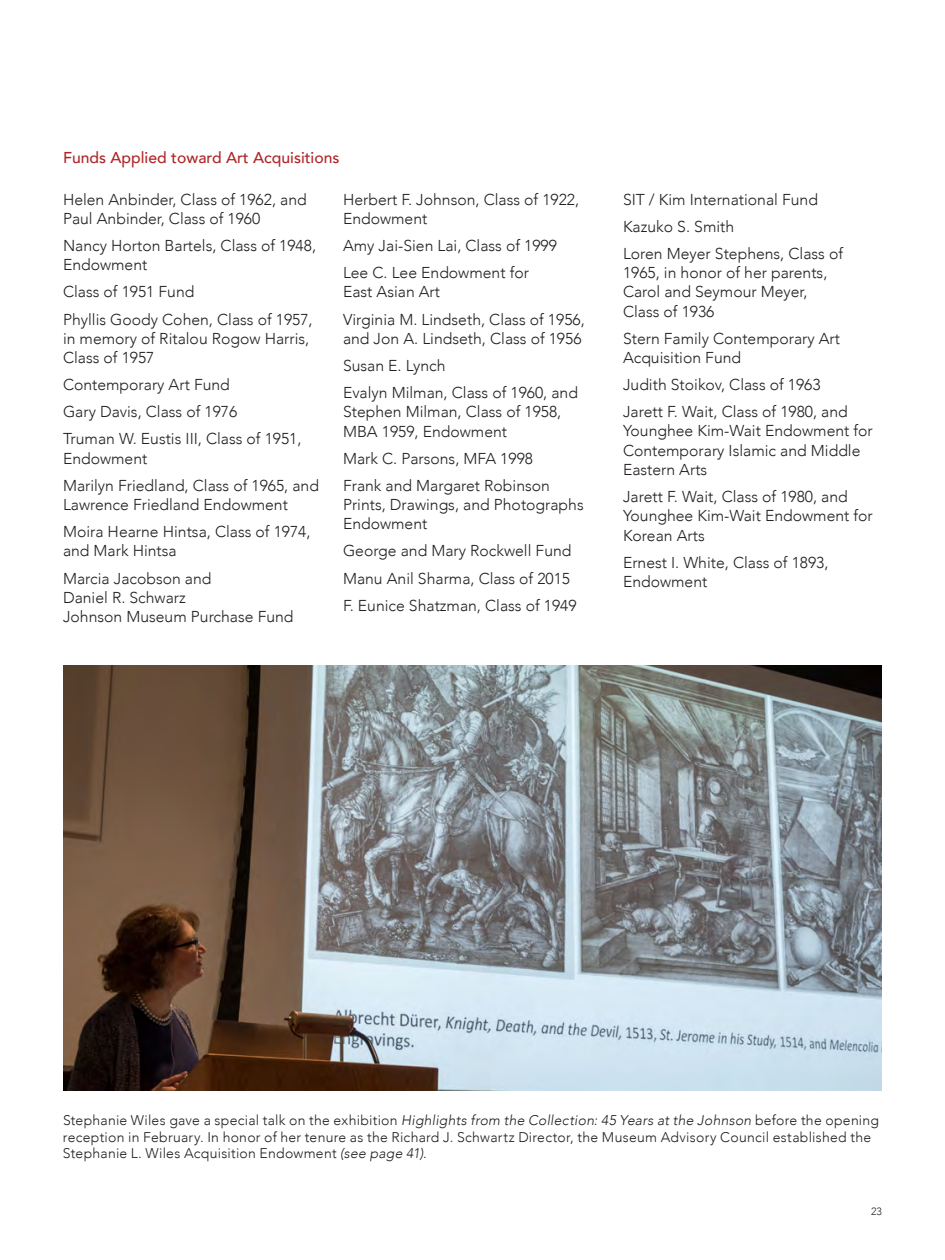
<style>
.page{position:relative;width:945px;height:1260px;background:#fff}
.page>*{position:absolute;margin:0;border:0;box-sizing:border-box;transform-origin:0 0}
.t1{font:300 15.75px/19.2px "Avenir";color:#231f20}
.t2{font:500 15.75px "Avenir";color:#b02628}
.t3{font:300 14px/16.8px "Avenir";letter-spacing:.02em;color:#231f20}
.t4{font:300 10.5px "Avenir";color:#231f20}
.s1{font-style:italic}
</style>
<div class="page">
<img style="left:63px;top:666px;width:819px;height:424px">
<p class="t2" style="left:63px;top:144px;width:278px">Funds Applied toward Art Acquisitions</p>
<p class="t1" style="left:63px;top:190px;width:245px">Helen Anbinder, Class of 1962, and<br>Paul Anbinder, Class of 1960</p>
<p class="t1" style="left:63px;top:236px;width:255px">Nancy Horton Bartels, Class of 1948,<br>Endowment</p>
<p class="t1" style="left:63px;top:282px;width:133px">Class of 1951 Fund</p>
<p class="t1" style="left:63px;top:310px;width:251px">Phyllis Goody Cohen, Class of 1957, in memory of Ritalou Rogow Harris,<br>Class of 1957</p>
<p class="t1" style="left:63px;top:375px;width:168px">Contemporary Art Fund</p>
<p class="t1" style="left:63px;top:402px;width:176px">Gary Davis, Class of 1976</p>
<p class="t1" style="left:63px;top:429px;width:240px">Truman W. Eustis III, Class of 1951,<br>Endowment</p>
<p class="t1" style="left:63px;top:476px;width:257px">Marilyn Friedland, Class of 1965, and<br>Lawrence Friedland Endowment</p>
<p class="t1" style="left:63px;top:522px;width:249px">Moira Hearne Hintsa, Class of 1974, and Mark Hintsa</p>
<p class="t1" style="left:63px;top:569px;width:232px">Marcia Jacobson and<br>Daniel R. Schwarz<br>Johnson Museum Purchase Fund</p>
<p class="t1" style="left:343px;top:190px;width:238px">Herbert F. Johnson, Class of 1922,<br>Endowment</p>
<p class="t1" style="left:343px;top:236px;width:215px">Amy Jai-Sien Lai, Class of 1999</p>
<p class="t1" style="left:343px;top:263px;width:187px">Lee C. Lee Endowment for<br>East Asian Art</p>
<p class="t1" style="left:343px;top:310px;width:243px">Virginia M. Lindseth, Class of 1956, and Jon A. Lindseth, Class of 1956</p>
<p class="t1" style="left:343px;top:356px;width:104px">Susan E. Lynch</p>
<p class="t1" style="left:343px;top:383px;width:237px">Evalyn Milman, Class of 1960, and<br>Stephen Milman, Class of 1958,<br>MBA 1959, Endowment</p>
<p class="t1" style="left:343px;top:449px;width:192px">Mark C. Parsons, MFA 1998</p>
<p class="t1" style="left:343px;top:476px;width:242px">Frank and Margaret Robinson<br>Prints, Drawings, and Photographs<br>Endowment</p>
<p class="t1" style="left:343px;top:541px;width:230px">George and Mary Rockwell Fund</p>
<p class="t1" style="left:343px;top:568px;width:229px">Manu Anil Sharma, Class of 2015</p>
<p class="t1" style="left:343px;top:596px;width:235px">F. Eunice Shatzman, Class of 1949</p>
<p class="t1" style="left:623px;top:190px;width:196px">SIT / Kim International Fund</p>
<p class="t1" style="left:623px;top:217px;width:113px">Kazuko S. Smith</p>
<p class="t1" style="left:623px;top:244px;width:222px">Loren Meyer Stephens, Class of<br>1965, in honor of her parents,<br>Carol and Seymour Meyer,<br>Class of 1936</p>
<p class="t1" style="left:623px;top:329px;width:219px">Stern Family Contemporary Art<br>Acquisition Fund</p>
<p class="t1" style="left:623px;top:375px;width:199px">Judith Stoikov, Class of 1963</p>
<p class="t1" style="left:623px;top:402px;width:251px">Jarett F. Wait, Class of 1980, and<br>Younghee Kim-Wait Endowment for<br>Contemporary Islamic and Middle<br>Eastern Arts</p>
<p class="t1" style="left:623px;top:487px;width:251px">Jarett F. Wait, Class of 1980, and<br>Younghee Kim-Wait Endowment for<br>Korean Arts</p>
<p class="t1" style="left:623px;top:553px;width:207px">Ernest I. White, Class of 1893,<br>Endowment</p>
<p class="t3" style="left:63px;top:1112px;width:818px">Stephanie Wiles gave a special talk on the exhibition <span class="s1">Highlights from the Collection: 45 Years at the Johnson</span> before the opening reception in February. In honor of her tenure as the Richard J. Schwartz Director, the Museum Advisory Council established the<br>Stephanie L. Wiles Acquisition Endowment <span class="s1">(see page 41)</span>.</p>
<p class="t4" style="left:871px;top:1206px;width:12px">23</p>
</div>
